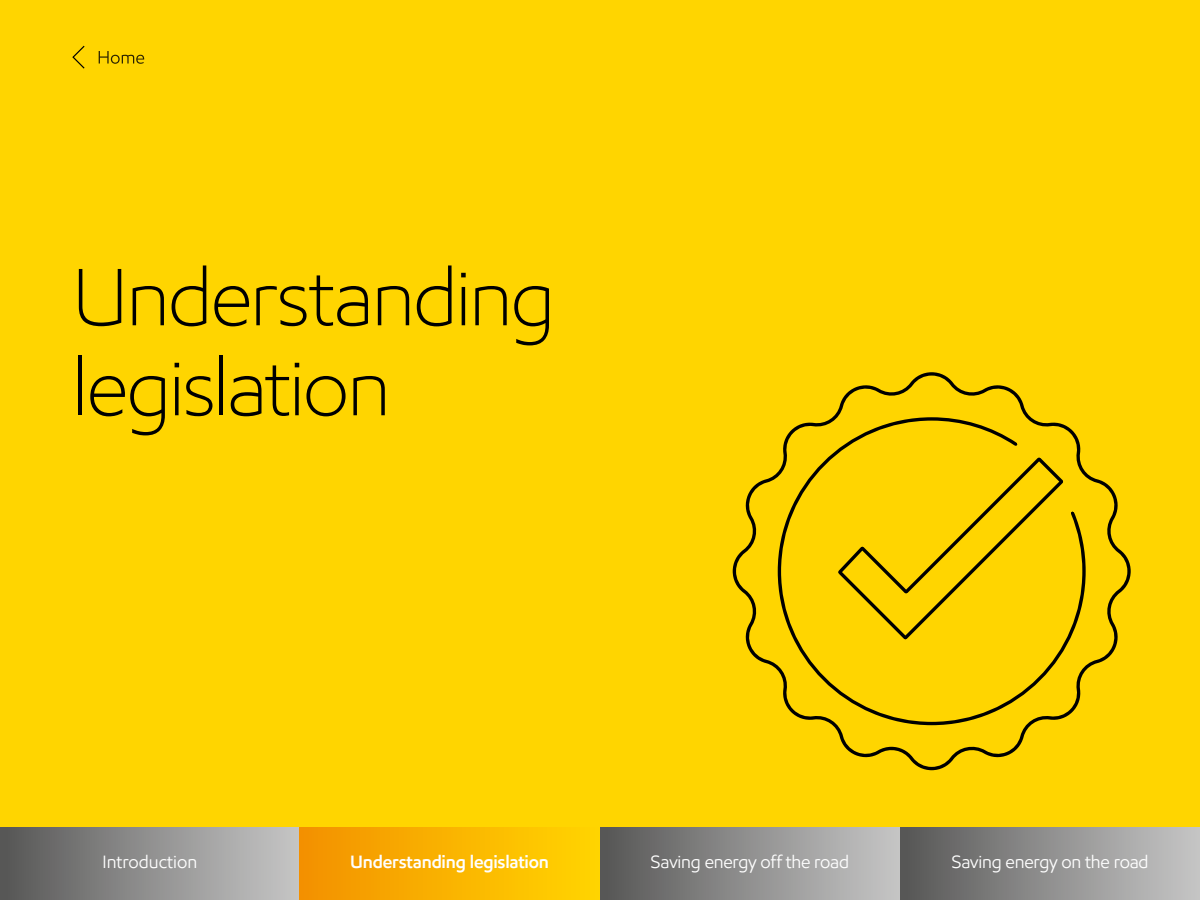
<style>
.page{position:relative;width:1200px;height:900px;background:#fff}
.page>*{position:absolute;margin:0;border:0;box-sizing:border-box;transform-origin:0 0}
.t1{font:300 81px/90px "E Mprint";letter-spacing:-.03em;color:#000}
.t2{font:18px "E Mprint";letter-spacing:-.015em;color:#fff}
.t3{font:600 18px "E Mprint";letter-spacing:-.01em;color:#fff}
</style>
<div class="page">
<div style="left:0;top:0;width:1200px;height:829px;background:#ffd500"></div>
<div style="left:0;top:828px;width:300px;height:72px;background:linear-gradient(to right,#575756,#c7c7c7)"></div>
<div style="left:600px;top:828px;width:300px;height:72px;background:linear-gradient(to right,#575756,#c7c7c7)"></div>
<div style="left:900px;top:828px;width:300px;height:72px;background:linear-gradient(to right,#575756,#c7c7c7)"></div>
<div style="left:300px;top:828px;width:300px;height:72px;background:linear-gradient(to right,#f39100,#ffd500)"></div>
<svg style="left:732px;top:372px;width:399px;height:399px"></svg>
<svg style="left:99px;top:51px;width:45px;height:13px"></svg>
<svg style="left:72px;top:45px;width:13px;height:24px"></svg>
<h1 class="t1" style="left:72px;top:252px;width:485px">Understanding legislation</h1>
<p class="t2" style="left:102px;top:851px;width:96px">Introduction</p>
<p class="t3" style="left:350px;top:851px;width:200px">Understanding legislation</p>
<p class="t2" style="left:651px;top:851px;width:200px">Saving energy off the road</p>
<p class="t2" style="left:952px;top:851px;width:199px">Saving energy on the road</p>
</div>
